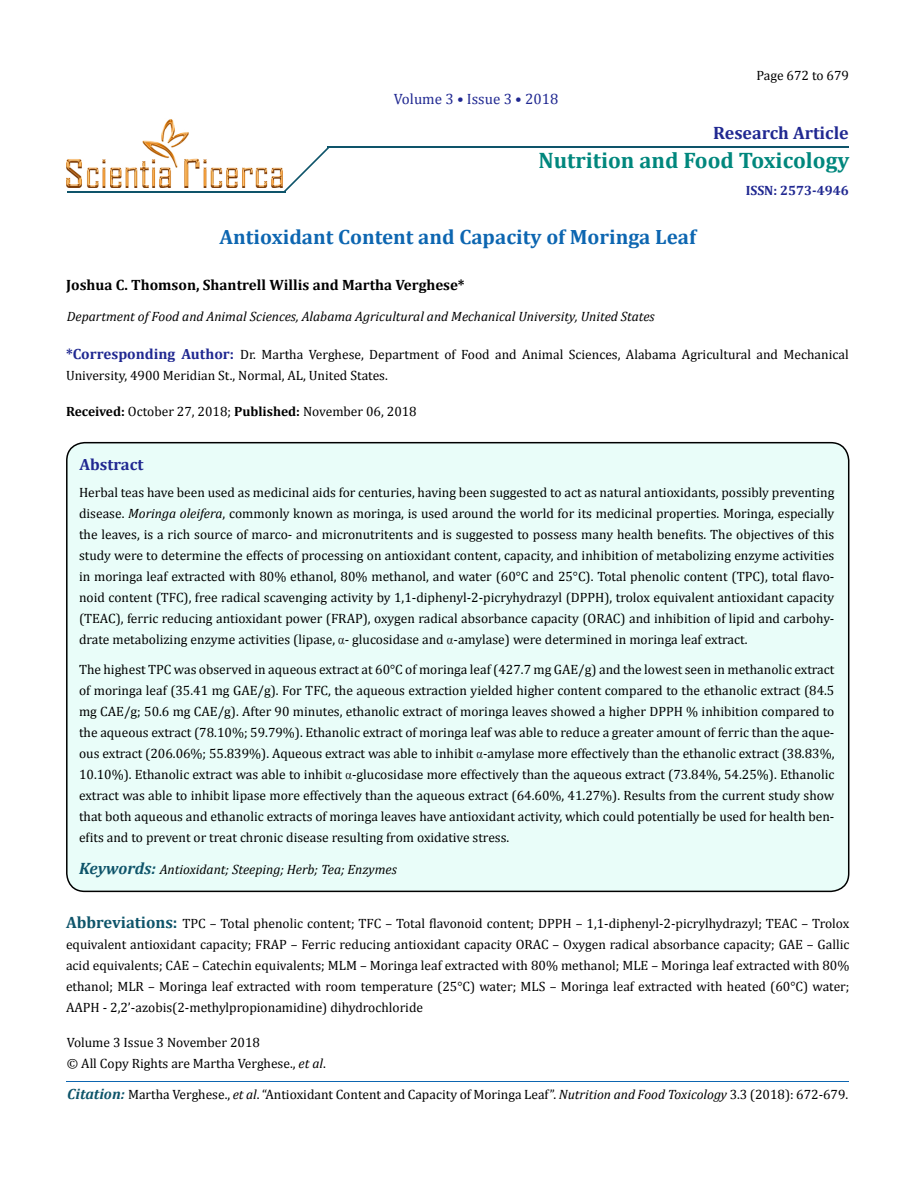
<style>
.page{position:relative;width:917px;height:1190px;background:#fff}
.page>*{position:absolute;margin:0;border:0;box-sizing:border-box;transform-origin:0 0}
.t1{font:700 22.5px "Cambria";color:#00877d}
.t2{font:700 20.85px "Cambria";color:#0d66b1}
.t3{font:700 18px "Cambria";color:#202891}
.t4{font:700 16.35px "Cambria";color:#202891}
.t5{font:700 15px "Cambria";color:#000}
.t6{font:15px "Cambria";color:#202891}
.t7{font:13.5px/21px "Cambria";color:#000;text-align:justify}
.t8{font:italic 13.5px "Cambria";color:#000}
.t9{font:700 13.5px "Cambria";color:#202891}
.s1{font-weight:700;font-size:14.85px;color:#202891}
.s2{font-weight:700}
.s3{font-style:italic}
.s4{font-weight:700;font-size:16.5px;color:#0e546a}
.s5{font-weight:700;font-style:italic;font-size:14.85px;color:#0e546a}
</style>
<div class="page">
<div style="left:67px;top:442px;width:781px;height:449px;background:#e9fdf9;border-radius:18px"></div>
<div style="left:66px;top:442px;width:783px;height:450px;border:2px solid #000;border-radius:18px"></div>
<hr style="left:327px;top:146px;width:521px;height:2px;background:#0e546a">
<hr style="left:67px;top:191px;width:218px;height:2px;background:#0e546a">
<svg style="left:284px;top:148px;width:45px;height:45px"></svg>
<hr style="left:67px;top:1081px;width:781px;height:1px;background:#0d66b1">
<img style="left:67px;top:119px;width:216px;height:68px">
<p class="t6" style="left:394px;top:90px;width:166px">Volume 3 • Issue 3 • 2018</p>
<p class="t7" style="left:756px;top:64px;width:94px">Page 672 to 679</p>
<h3 class="t3" style="left:713px;top:121px;width:137px">Research Article</h3>
<h1 class="t1" style="left:538px;top:147px;width:312px">Nutrition and Food Toxicology</h1>
<h2 class="t2" style="left:219px;top:224px;width:478px">Antioxidant Content and Capacity of Moringa Leaf</h2>
<p class="t5" style="left:66px;top:276px;width:400px">Joshua C. Thomson, Shantrell Willis and Martha Verghese*</p>
<p class="t8" style="left:67px;top:308px;width:589px">Department of Food and Animal Sciences, Alabama Agricultural and Mechanical University, United States</p>
<p class="t9" style="left:745px;top:183px;width:104px">ISSN: 2573-4946</p>
<p class="t7" style="left:66px;top:344px;width:784px"><span class="s1">*Corresponding Author:</span> Dr. Martha Verghese, Department of Food and Animal Sciences, Alabama Agricultural and Mechanical<br>University, 4900 Meridian St., Normal, AL, United States.</p>
<p class="t7" style="left:66px;top:401px;width:352px"><span class="s2">Received:</span> October 27, 2018; <span class="s2">Published:</span> November 06, 2018</p>
<p class="t4" style="left:80px;top:454px;width:65px">Abstract</p>
<p class="t7" style="left:79px;top:481px;width:757px">Herbal teas have been used as medicinal aids for centuries, having been suggested to act as natural antioxidants, possibly preventing disease. <span class="s3">Moringa oleifera</span>, commonly known as moringa, is used around the world for its medicinal properties. Moringa, especially the leaves, is a rich source of marco- and micronutritents and is suggested to possess many health benefits. The objectives of this study were to determine the effects of processing on antioxidant content, capacity, and inhibition of metabolizing enzyme activities in moringa leaf extracted with 80% ethanol, 80% methanol, and water (60°C and 25°C). Total phenolic content (TPC), total flavo&shy;noid content (TFC), free radical scavenging activity by 1,1-diphenyl-2-picryhydrazyl (DPPH), trolox equivalent antioxidant capacity (TEAC), ferric reducing antioxidant power (FRAP), oxygen radical absorbance capacity (ORAC) and inhibition of lipid and carbohy&shy;drate metabolizing enzyme activities (lipase, - glucosidase and -amylase) were determined in moringa leaf extract.</p>
<p class="t7" style="left:79px;top:658px;width:757px">The highest TPC was observed in aqueous extract at 60°C of moringa leaf (427.7 mg GAE/g) and the lowest seen in methanolic extract of moringa leaf (35.41 mg GAE/g). For TFC, the aqueous extraction yielded higher content compared to the ethanolic extract (84.5 mg CAE/g; 50.6 mg CAE/g). After 90 minutes, ethanolic extract of moringa leaves showed a higher DPPH % inhibition compared to the aqueous extract (78.10%; 59.79%). Ethanolic extract of moringa leaf was able to reduce a greater amount of ferric than the aque&shy;ous extract (206.06%; 55.839%). Aqueous extract was able to inhibit -amylase more effectively than the ethanolic extract (38.83%, 10.10%). Ethanolic extract was able to inhibit -glucosidase more effectively than the aqueous extract (73.84%, 54.25%). Ethanolic extract was able to inhibit lipase more effectively than the aqueous extract (64.60%, 41.27%). Results from the current study show that both aqueous and ethanolic extracts of moringa leaves have antioxidant activity, which could potentially be used for health ben&shy;efits and to prevent or treat chronic disease resulting from oxidative stress.</p>
<p class="t8" style="left:79px;top:861px;width:319px"><span class="s4">Keywords:</span> Antioxidant; Steeping; Herb; Tea; Enzymes</p>
<p class="t7" style="left:66px;top:913px;width:785px"><span class="s4">Abbreviations:</span> TPC – Total phenolic content; TFC – Total flavonoid content; DPPH – 1,1-diphenyl-2-picrylhydrazyl; TEAC – Trolox equivalent antioxidant capacity; FRAP – Ferric reducing antioxidant capacity ORAC – Oxygen radical absorbance capacity; GAE – Gallic acid equivalents; CAE – Catechin equivalents; MLM – Moringa leaf extracted with 80% methanol; MLE – Moringa leaf extracted with 80% ethanol; MLR – Moringa leaf extracted with room temperature (25°C) water; MLS – Moringa leaf extracted with heated (60°C) water; AAPH - 2,2’-azobis(2-methylpropionamidine) dihydrochloride</p>
<p class="t7" style="left:67px;top:1031px;width:260px">Volume 3 Issue 3 November 2018<br>© All Copy Rights are Martha Verghese., <span class="s3">et al</span>.</p>
<p class="t7" style="left:67px;top:1083px;width:782px"><span class="s5">Citation:</span> Martha Verghese., <span class="s3">et al</span>. “Antioxidant Content and Capacity of Moringa Leaf”. <span class="s3">Nutrition and Food Toxicology</span> 3.3 (2018): 672-679.</p>
</div>
